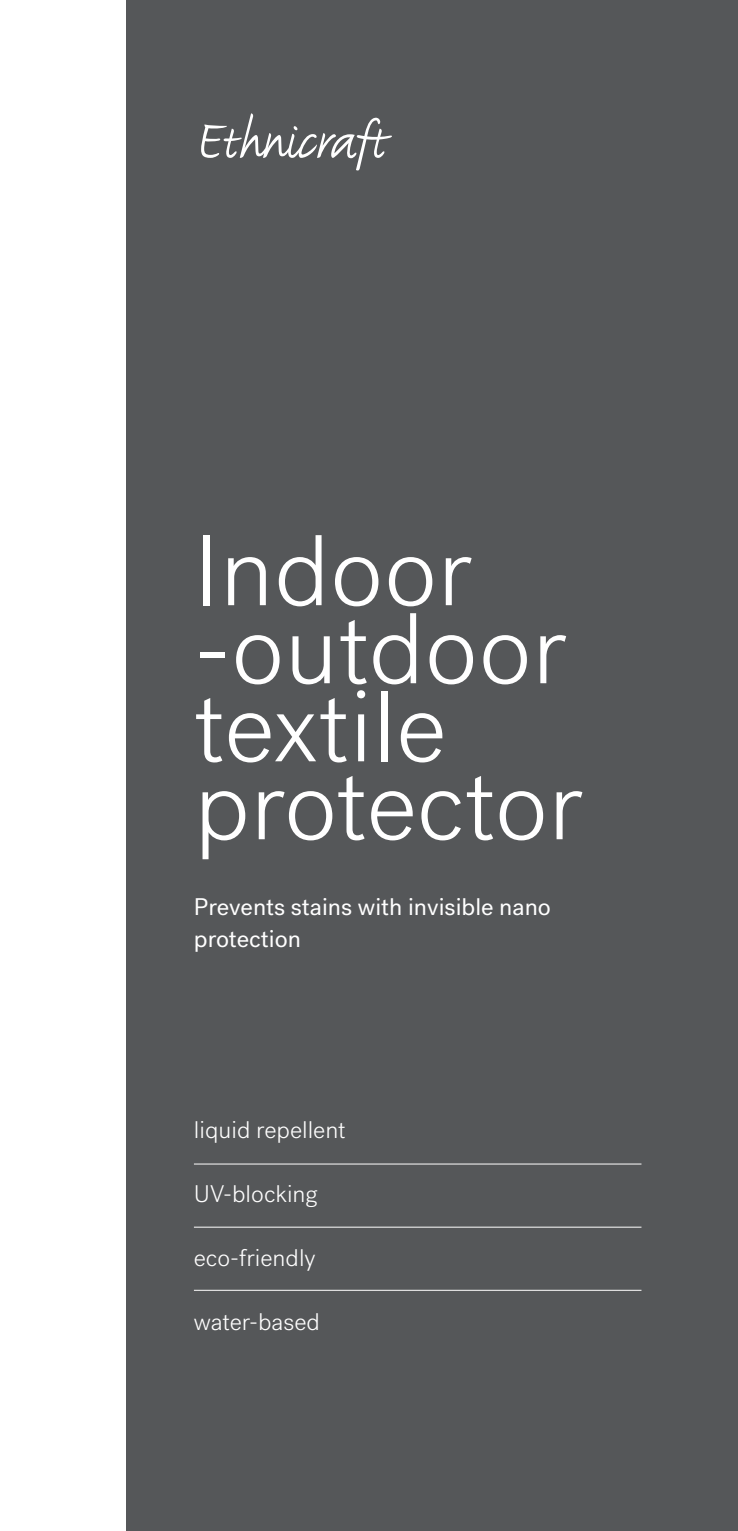
<style>
.page{position:relative;width:738px;height:1531px;background:#fff}
.page>*{position:absolute;margin:0;border:0;box-sizing:border-box;transform-origin:0 0}
.t1{font:300 100px/78px "Post Grotesk";color:#fff}
.t2{font:300 24px "Post Grotesk";color:#fff}
.t3{font:24px/32px "Post Grotesk";color:#fff}
</style>
<div class="page">
<div style="left:126px;top:0;width:611px;height:1531px;background:#555759"></div>
<svg style="left:201px;top:113px;width:191px;height:58px"></svg>
<hr style="left:194px;top:1163px;width:447px;height:1px;background:#fff">
<hr style="left:194px;top:1227px;width:447px;height:1px;background:#fff">
<hr style="left:194px;top:1290px;width:447px;height:1px;background:#fff">
<h1 class="t1" style="left:194px;top:533px;width:390px">Indoor -outdoor textile protector</h1>
<p class="t3" style="left:194px;top:890px;width:358px">Prevents stains with invisible nano protection</p>
<p class="t2" style="left:194px;top:1115px;width:153px">liquid repellent</p>
<p class="t2" style="left:194px;top:1179px;width:125px">UV-blocking</p>
<p class="t2" style="left:194px;top:1243px;width:123px">eco-friendly</p>
<p class="t2" style="left:194px;top:1307px;width:127px">water-based</p>
</div>
